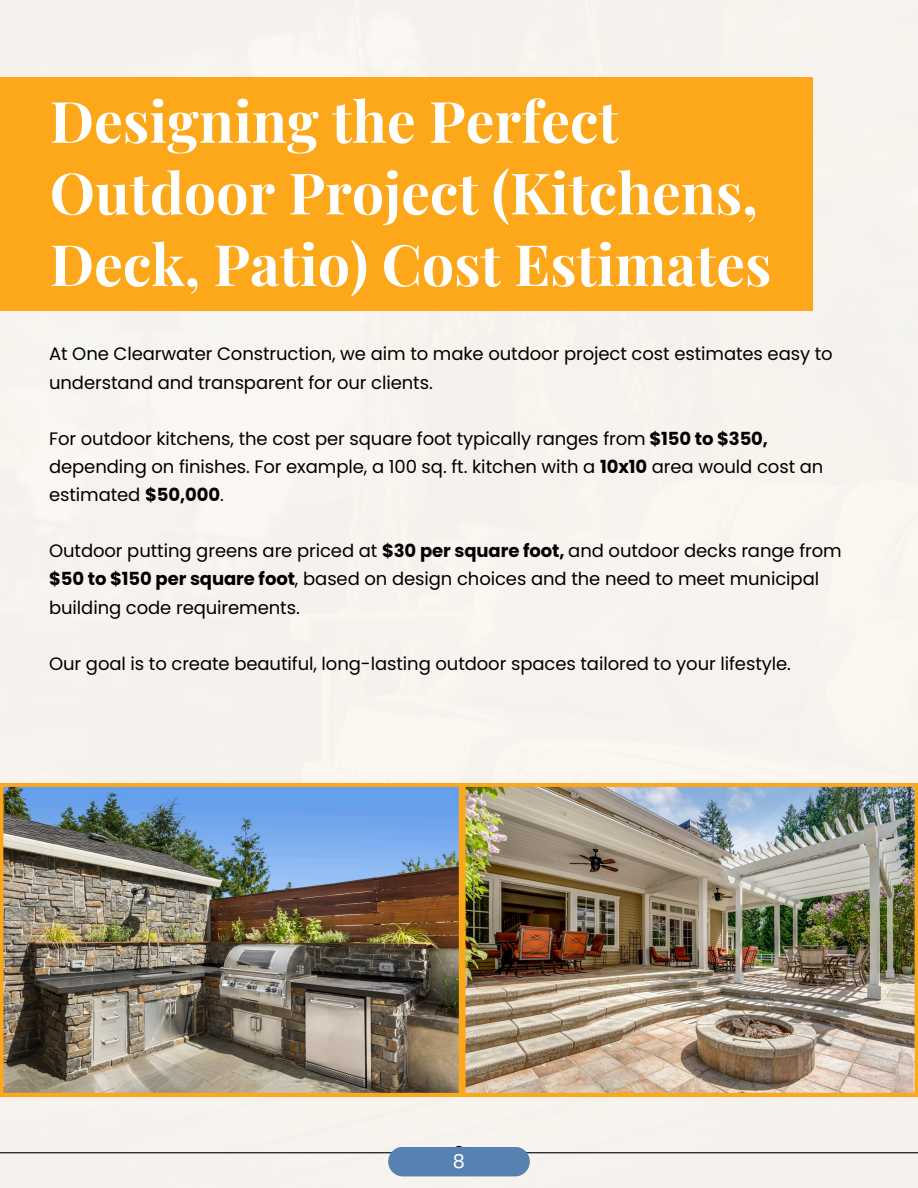
<style>
.page{position:relative;width:918px;height:1188px;background:#f7f3ee}
.page>*{position:absolute;margin:0;border:0;box-sizing:border-box;transform-origin:0 0}
.t1{font:700 57.15px/71.7px "Playfair Display";color:#fff}
.t2{font:19.2px "Poppins";color:#000}
.t3{font:19.2px "Poppins";color:#fff}
.t4{font:18px/28.2px "Poppins";letter-spacing:-.005em;color:#000}
.s1{font-weight:700}
</style>
<div class="page">
<hr style="left:0;top:1152px;width:438px;height:1px;background:#000">
<hr style="left:480px;top:1152px;width:438px;height:1px;background:#000">
<div style="left:388px;top:1147px;width:142px;height:29px;background:#5681b0"></div>
<div style="left:0;top:77px;width:813px;height:234px;background:#fda71b"></div>
<img style="left:0;top:784px;width:462px;height:312px">
<img style="left:462px;top:784px;width:456px;height:312px">
<p class="t1" style="left:50px;top:83px;width:723px">Designing the Perfect<br>Outdoor Project (Kitchens,<br>Deck, Patio) Cost Estimates</p>
<p class="t4" style="left:49px;top:340px;width:785px">At One Clearwater Construction, we aim to make outdoor project cost estimates easy to understand and transparent for our clients.</p>
<p class="t4" style="left:49px;top:424px;width:776px">For outdoor kitchens, the cost per square foot typically ranges from <span class="s1">$150 to $350, </span>depending on finishes. For example, a 100 sq. ft. kitchen with a <span class="s1">10x10</span> area would cost an estimated <span class="s1">$50,000</span>.</p>
<p class="t4" style="left:49px;top:537px;width:794px">Outdoor putting greens are priced at <span class="s1">$30 per square foot,</span> and outdoor decks range from <span class="s1">$50 to $150 per square foot</span>, based on design choices and the need to meet municipal building code requirements.</p>
<p class="t4" style="left:49px;top:649px;width:743px">Our goal is to create beautiful, long-lasting outdoor spaces tailored to your lifestyle.</p>
<p class="t2" style="left:453px;top:1139px;width:13px">2</p>
<h1 class="t3" style="left:453px;top:1148px;width:14px">8</h1>
</div>
